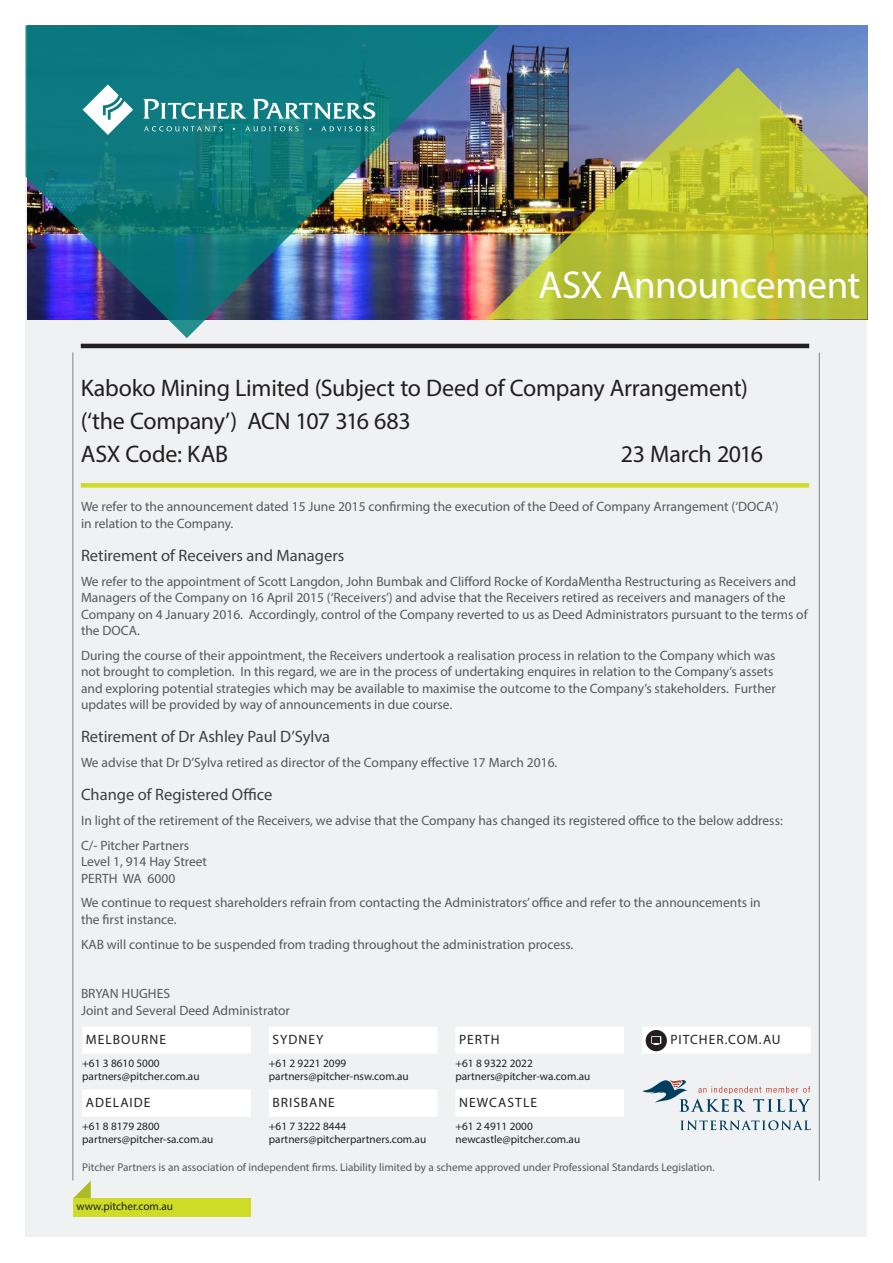
<style>
.page{position:relative;width:893px;height:1263px;background:#fff}
.page>*{position:absolute;margin:0;border:0;box-sizing:border-box;transform-origin:0 0}
.Main_Title{font:39px "Myriad Pro";letter-spacing:-.01em;color:#fff}
.Sub_heading_large_li{font:24px/33px "Myriad Pro";letter-spacing:-.01em;color:#231f20}
.Body_Header{font:16.5px "Myriad Pro";color:#3e3e3f}
.Body_Copy{font:13.5px/16.5px "Myriad Pro";color:#57585a}
.Body_Header-2{font:13.5px/16.5px "Myriad Pro";color:#57585a}
.t1{font:13.5px "Myriad Pro";letter-spacing:.075em;color:#231f20}
.t2{font:11.25px/13.5px "Myriad Pro";color:#231f20}
.t3{font:11.25px "Myriad Pro";color:#57585a}
</style>
<div class="page">
<div style="left:26px;top:26px;width:841px;height:1211px;background:#f0f1f2"></div>
<hr style="left:819px;top:353px;width:1px;height:828px;background:#808285">
<hr style="left:72px;top:352px;width:1px;height:828px;background:#808285">
<img style="left:499px;top:26px;width:368px;height:41px">
<svg style="left:73px;top:1181px;width:18px;height:18px"></svg>
<div style="left:73px;top:1199px;width:178px;height:18px;background:#cfdc27"></div>
<img style="left:26px;top:26px;width:473px;height:312px">
<svg style="left:144px;top:126px;width:79px;height:5px"></svg>
<svg style="left:245px;top:126px;width:54px;height:5px"></svg>
<svg style="left:321px;top:126px;width:54px;height:5px"></svg>
<svg style="left:83px;top:84px;width:50px;height:51px"></svg>
<svg style="left:143px;top:99px;width:104px;height:20px"></svg>
<svg style="left:253px;top:99px;width:122px;height:20px"></svg>
<img style="left:486px;top:67px;width:381px;height:252px">
<div style="left:82px;top:1027px;width:169px;height:27px;background:#fff"></div>
<div style="left:82px;top:1089px;width:169px;height:27px;background:#fff"></div>
<div style="left:269px;top:1027px;width:168px;height:27px;background:#fff"></div>
<div style="left:269px;top:1089px;width:168px;height:27px;background:#fff"></div>
<div style="left:455px;top:1027px;width:169px;height:27px;background:#fff"></div>
<div style="left:642px;top:1027px;width:169px;height:27px;background:#fff"></div>
<div style="left:455px;top:1089px;width:169px;height:27px;background:#fff"></div>
<svg style="left:680px;top:1120px;width:131px;height:10px"></svg>
<svg style="left:642px;top:1080px;width:168px;height:32px"></svg>
<svg style="left:646px;top:1030px;width:21px;height:21px"></svg>
<hr style="left:81px;top:344px;width:728px;height:4px;background:#231f20">
<div style="left:81px;top:483px;width:728px;height:5px;background:#cfdc27"></div>
<p class="Main_Title" style="left:538px;top:261px;width:324px">ASX Announcement</p>
<p class="Sub_heading_large_li" style="left:81px;top:371px;width:669px">Kaboko Mining Limited (Subject to Deed of Company Arrangement) (‘the Company’) ACN 107 316 683<br>ASX Code: KAB</p>
<p class="Sub_heading_large_li" style="left:621px;top:437px;width:144px">23 March 2016</p>
<p class="Body_Copy" style="left:81px;top:498px;width:699px">We refer to the announcement dated 15 June 2015 confirming the execution of the Deed of Company Arrangement (‘DOCA’) in relation to the Company.</p>
<p class="Body_Header" style="left:81px;top:545px;width:265px">Retirement of Receivers and Managers</p>
<p class="Body_Header-2" style="left:81px;top:573px;width:728px">We refer to the appointment of Scott Langdon, John Bumbak and Clifford Rocke of KordaMentha Restructuring as Receivers and Managers of the Company on 16 April 2015 (‘Receivers’) and advise that the Receivers retired as receivers and managers of the Company on 4 January 2016. Accordingly, control of the Company reverted to us as Deed Administrators pursuant to the terms of the DOCA.</p>
<p class="Body_Copy" style="left:81px;top:647px;width:696px">During the course of their appointment, the Receivers undertook a realisation process in relation to the Company which was not brought to completion. In this regard, we are in the process of undertaking enquires in relation to the Company’s assets and exploring potential strategies which may be available to maximise the outcome to the Company’s stakeholders. Further updates will be provided by way of announcements in due course.</p>
<p class="Body_Header" style="left:81px;top:727px;width:251px">Retirement of Dr Ashley Paul D’Sylva</p>
<p class="Body_Copy" style="left:81px;top:754px;width:478px">We advise that Dr D’Sylva retired as director of the Company effective 17 March 2016.</p>
<p class="Body_Header" style="left:81px;top:784px;width:193px">Change of Registered Office</p>
<p class="Body_Copy" style="left:81px;top:812px;width:703px">In light of the retirement of the Receivers, we advise that the Company has changed its registered office to the below address:</p>
<p class="Body_Copy" style="left:81px;top:837px;width:128px">C/- Pitcher Partners<br>Level 1, 914 Hay Street<br>PERTH WA 6000</p>
<p class="Body_Copy" style="left:81px;top:894px;width:681px">We continue to request shareholders refrain from contacting the Administrators’ office and refer to the announcements in the first instance.</p>
<p class="Body_Copy" style="left:81px;top:936px;width:494px">KAB will continue to be suspended from trading throughout the administration process.</p>
<p class="Body_Copy" style="left:81px;top:985px;width:210px">BRYAN HUGHES<br>Joint and Several Deed Administrator</p>
<p class="t1" style="left:86px;top:1031px;width:82px">MELBOURNE</p>
<p class="t2" style="left:82px;top:1056px;width:119px">+61 3 8610 5000 partners@pitcher.com.au</p>
<p class="t1" style="left:86px;top:1094px;width:66px">ADELAIDE</p>
<p class="t2" style="left:82px;top:1119px;width:133px">+61 8 8179 2800 partners@pitcher-sa.com.au</p>
<p class="t1" style="left:273px;top:1031px;width:53px">SYDNEY</p>
<p class="t2" style="left:269px;top:1056px;width:141px">+61 2 9221 2099 partners@pitcher-nsw.com.au</p>
<p class="t1" style="left:273px;top:1094px;width:64px">BRISBANE</p>
<p class="t2" style="left:269px;top:1119px;width:159px">+61 7 3222 8444 partners@pitcherpartners.com.au</p>
<p class="t1" style="left:670px;top:1031px;width:112px">PITCHER.COM.AU</p>
<p class="t1" style="left:459px;top:1031px;width:42px">PERTH</p>
<p class="t2" style="left:455px;top:1056px;width:136px">+61 8 9322 2022 partners@pitcher-wa.com.au</p>
<p class="t1" style="left:459px;top:1094px;width:79px">NEWCASTLE</p>
<p class="t2" style="left:455px;top:1119px;width:126px">+61 2 4911 2000 newcastle@pitcher.com.au</p>
<p class="t3" style="left:82px;top:1161px;width:634px">Pitcher Partners is an association of independent firms. Liability limited by a scheme approved under Professional Standards Legislation.</p>
<p class="t2" style="left:76px;top:1199px;width:98px">www.pitcher.com.au</p>
</div>
